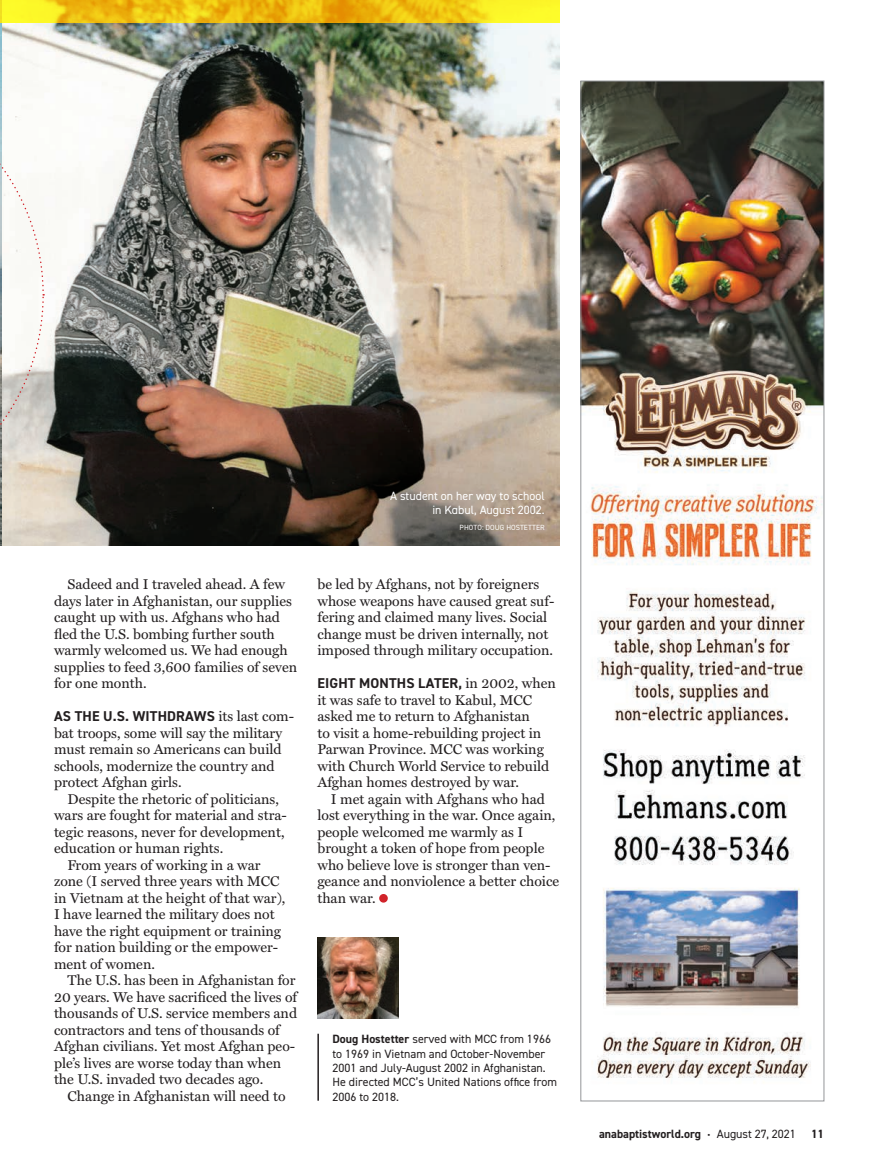
<style>
.page{position:relative;width:878px;height:1175px;background:#fff}
.page>*{position:absolute;margin:0;border:0;box-sizing:border-box;transform-origin:0 0}
.t1{font:14.25px/16.5px "Miller Text";color:#231f20}
.t2{font:12px/14.4px "DIN2014";color:#231f20}
.t3{font:12px/14.4px "DIN2014";color:#fff;text-align:right}
.t4{font:700 12px "DIN2014";color:#231f20}
.t5{font:7.5px "DIN2014";letter-spacing:.01em;color:#fff}
.s1{font-family:"DIN2014";font-weight:700}
.s2{font-weight:700}
.s3{font-weight:400}
</style>
<div class="page">
<img style="left:0;top:22px;width:559px;height:523px">
<img style="left:317px;top:937px;width:81px;height:81px">
<hr style="left:317px;top:1033px;width:2px;height:67px;background:#231f20">
<div style="left:379px;top:894px;width:9px;height:8px;background:#d1232a;border-radius:50%"></div>
<svg style="left:0;top:75px;width:45px;height:440px"></svg>
<svg style="left:0;top:0;width:559px;height:22px;background:#f1c915"></svg>
<img style="left:582px;top:83px;width:240px;height:995px">
<div style="left:580px;top:81px;width:244px;height:1020px;border:1px solid #939598"></div>
<p class="t3" style="left:390px;top:488px;width:156px">A student on her way to school in Kabul, August 2002.</p>
<p class="t5" style="left:459px;top:523px;width:87px">PHOTO: DOUG HOSTETTER</p>
<p class="t1" style="left:54px;top:575px;width:245px;text-indent:13px">Sadeed and I traveled ahead. A few days later in Afghanistan, our supplies caught up with us. Afghans who had fled the U.S. bombing further south warmly welcomed us. We had enough supplies to feed 3,600 families of seven for one month.</p>
<p class="t1" style="left:54px;top:707px;width:241px"><span class="s1">AS THE U.S. WITHDRAWS</span> its last com&shy;bat troops, some will say the military must remain so Americans can build schools, modernize the country and protect Afghan girls.</p>
<p class="t1" style="left:54px;top:789px;width:234px;text-indent:13px">Despite the rhetoric of politicians, wars are fought for material and stra&shy;tegic reasons, never for development, education or human rights.</p>
<p class="t1" style="left:54px;top:855px;width:233px;text-indent:13px">From years of working in a war zone (I served three years with MCC in Vietnam at the height of that war),<br>I have learned the military does not have the right equipment or training for nation building or the empower&shy;ment of women.</p>
<p class="t1" style="left:54px;top:971px;width:245px;text-indent:13px">The U.S. has been in Afghanistan for 20 years. We have sacrificed the lives of thousands of U.S. service members and contractors and tens of thousands of Afghan civilians. Yet most Afghan peo&shy;ple’s lives are worse today than when the U.S. invaded two decades ago.</p>
<p class="t1" style="left:67px;top:1086px;width:220px">Change in Afghanistan will need to</p>
<p class="t1" style="left:317px;top:575px;width:238px">be led by Afghans, not by foreigners whose weapons have caused great suf&shy;fering and claimed many lives. Social change must be driven internally, not imposed through military occupation.</p>
<p class="t1" style="left:317px;top:674px;width:240px"><span class="s1">EIGHT MONTHS LATER,</span> in 2002, when it was safe to travel to Kabul, MCC asked me to return to Afghanistan<br>to visit a home-rebuilding project in Parwan Province. MCC was working with Church World Service to rebuild Afghan homes destroyed by war.</p>
<p class="t1" style="left:317px;top:789px;width:243px;text-indent:13px">I met again with Afghans who had lost everything in the war. Once again, people welcomed me warmly as I brought a token of hope from people who believe love is stronger than ven&shy;geance and nonviolence a better choice than war.</p>
<p class="t2" style="left:332px;top:1031px;width:226px"><span class="s2">Doug Hostetter</span> served with MCC from 1966 to 1969 in Vietnam and October-November 2001 and July-August 2002 in Afghanistan.<br>He directed MCC’s United Nations office from 2006 to 2018.</p>
<p class="t4" style="left:599px;top:1125px;width:198px">anabaptistworld.org <span class="s3">• August 27, 2021</span></p>
<p class="t4" style="left:811px;top:1125px;width:14px">11</p>
</div>
